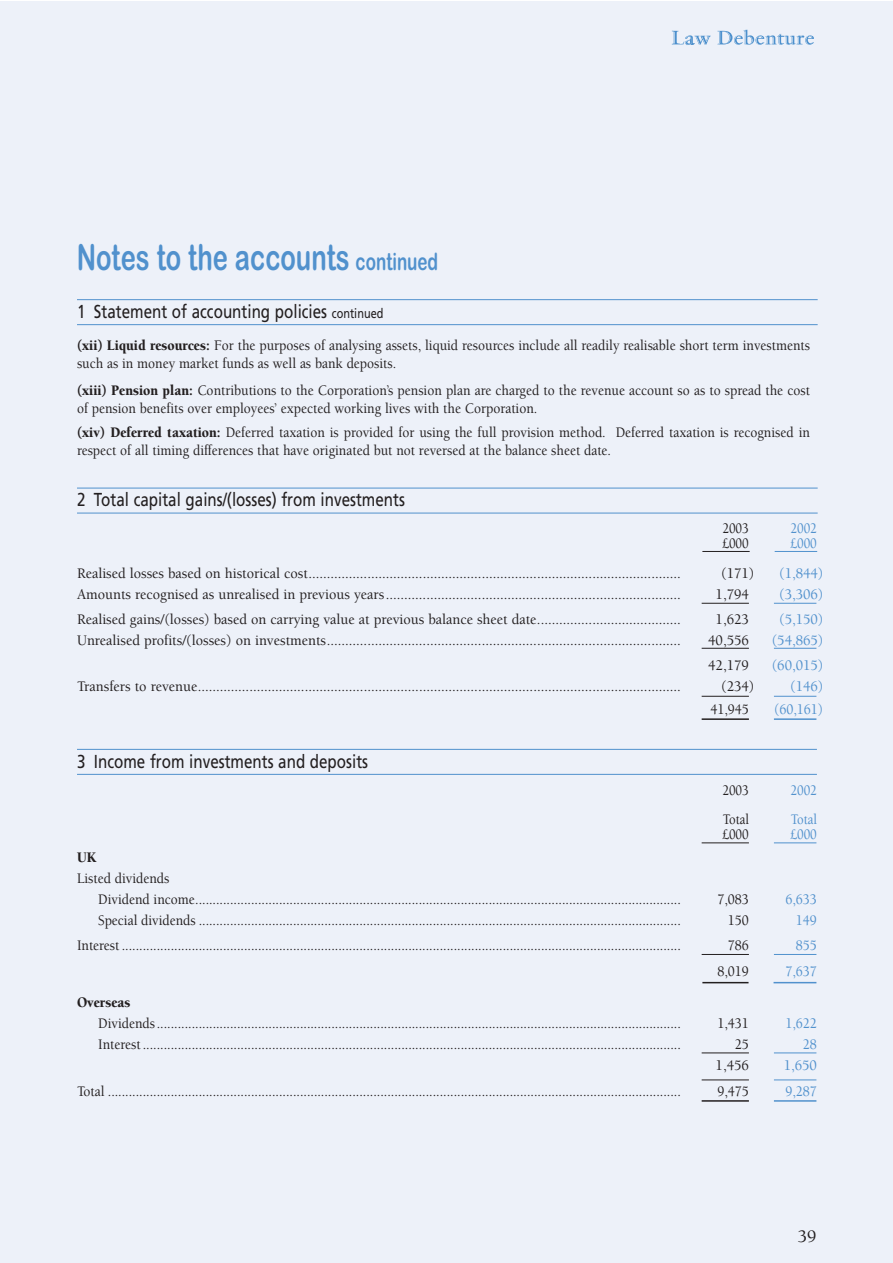
<style>
.page{position:relative;width:893px;height:1263px;background:#fff}
.page>*{position:absolute;margin:0;border:0;box-sizing:border-box;transform-origin:0 0}
.t1{font:36px "Arial Rounded MT Bold";color:#5191cd;scale:.71 1}
.t2{font:18.75px "Frutiger";color:#231f20;scale:.81 1}
.t3{font:500 18px "Berkeley";color:#231f20}
.t4{font:500 15px/18px "Berkeley";color:#231f20;scale:.9 1}
.t5{font:500 15px "Berkeley";color:#231f20;scale:.95 1}
.t6{font:500 15px "Berkeley";color:#5191cd;scale:.95 1}
.t7{font:500 15px "Berkeley";color:#5191cd;scale:.9 1}
.t8{font:500 15px "Berkeley";color:#231f20;scale:.85 1}
.t9{font:500 15px "Berkeley";color:#5191cd;scale:.85 1}
.t10{font:900 15px "Berkeley";color:#231f20;scale:.9 1}
.s1{font-size:24px}
.s2{font-size:13.5px}
.s3{font-weight:900}
</style>
<div class="page">
<div style="left:0;top:1px;width:892px;height:1262px;background:#edf1f9"></div>
<svg style="left:717px;top:30px;width:97px;height:15px"></svg>
<svg style="left:672px;top:31px;width:39px;height:14px"></svg>
<hr style="left:77px;top:299px;width:741px;height:1px;background:#5191cd">
<hr style="left:77px;top:324px;width:741px;height:1px;background:#5191cd">
<hr style="left:77px;top:488px;width:741px;height:1px;background:#5191cd">
<hr style="left:77px;top:513px;width:741px;height:1px;background:#5191cd">
<hr style="left:77px;top:749px;width:740px;height:1px;background:#5191cd">
<hr style="left:77px;top:774px;width:740px;height:1px;background:#5191cd">
<hr style="left:702px;top:603px;width:47px;height:1px;background:#231f20">
<hr style="left:774px;top:603px;width:42px;height:1px;background:#5191cd">
<hr style="left:702px;top:696px;width:47px;height:1px;background:#231f20">
<hr style="left:774px;top:696px;width:42px;height:1px;background:#5191cd">
<hr style="left:702px;top:648px;width:47px;height:1px;background:#231f20">
<hr style="left:774px;top:648px;width:42px;height:1px;background:#5191cd">
<hr style="left:702px;top:718px;width:47px;height:2px;background:#231f20">
<hr style="left:774px;top:718px;width:42px;height:2px;background:#5191cd">
<hr style="left:702px;top:842px;width:47px;height:1px;background:#231f20">
<hr style="left:774px;top:842px;width:42px;height:1px;background:#5191cd">
<hr style="left:702px;top:551px;width:48px;height:1px;background:#231f20">
<hr style="left:775px;top:551px;width:42px;height:1px;background:#5191cd">
<hr style="left:702px;top:1052px;width:47px;height:1px;background:#231f20">
<hr style="left:774px;top:1052px;width:42px;height:1px;background:#5191cd">
<hr style="left:702px;top:1079px;width:47px;height:1px;background:#231f20">
<hr style="left:774px;top:1079px;width:42px;height:1px;background:#5191cd">
<hr style="left:702px;top:1100px;width:47px;height:2px;background:#231f20">
<hr style="left:774px;top:1100px;width:42px;height:2px;background:#5191cd">
<hr style="left:702px;top:954px;width:47px;height:1px;background:#231f20">
<hr style="left:774px;top:954px;width:42px;height:1px;background:#5191cd">
<hr style="left:702px;top:982px;width:46px;height:1px;background:#231f20">
<hr style="left:773px;top:982px;width:43px;height:1px;background:#5191cd">
<h1 class="t1" style="left:77px;top:243px;width:510px">Notes to the accounts <span class="s1">continued</span></h1>
<p class="t2" style="left:77px;top:304px;width:380px">1 Statement of accounting policies <span class="s2">continued</span></p>
<p class="t4" style="left:77px;top:338px;width:816px"><span class="s3">(xii) Liquid resources:</span> For the purposes of analysing assets, liquid resources include all readily realisable short term investments such as in money market funds as well as bank deposits.</p>
<p class="t4" style="left:77px;top:383px;width:816px"><span class="s3">(xiii) Pension plan:</span> Contributions to the Corporation’s pension plan are charged to the revenue account so as to spread the cost of pension benefits over employees’ expected working lives with the Corporation.</p>
<p class="t4" style="left:77px;top:425px;width:816px"><span class="s3">(xiv) Deferred taxation:</span> Deferred taxation is provided for using the full provision method. Deferred taxation is recognised in respect of all timing differences that have originated but not reversed at the balance sheet date.</p>
<p class="t2" style="left:77px;top:492px;width:406px">2 Total capital gains/(losses) from investments</p>
<p class="t8" style="left:722px;top:523px;width:33px">2003</p>
<p class="t9" style="left:790px;top:523px;width:33px">2002</p>
<p class="t8" style="left:722px;top:538px;width:33px">£000</p>
<p class="t9" style="left:790px;top:538px;width:33px">£000</p>
<p class="t5" style="left:77px;top:567px;width:637px">Realised losses based on historical cost.....................................................................................................</p>
<p class="t5" style="left:721px;top:567px;width:37px">(171)</p>
<p class="t6" style="left:779px;top:567px;width:48px">(1,844)</p>
<p class="t5" style="left:77px;top:588px;width:637px">Amounts recognised as unrealised in previous years................................................................................</p>
<p class="t5" style="left:716px;top:588px;width:37px">1,794</p>
<p class="t6" style="left:779px;top:588px;width:48px">(3,306)</p>
<p class="t5" style="left:77px;top:613px;width:637px">Realised gains/(losses) based on carrying value at previous balance sheet date.......................................</p>
<p class="t5" style="left:716px;top:613px;width:37px">1,623</p>
<p class="t6" style="left:779px;top:613px;width:48px">(5,150)</p>
<p class="t5" style="left:77px;top:634px;width:637px">Unrealised profits/(losses) on investments................................................................................................</p>
<p class="t5" style="left:708px;top:634px;width:44px">40,556</p>
<p class="t6" style="left:772px;top:634px;width:56px">(54,865)</p>
<p class="t5" style="left:708px;top:660px;width:44px">42,179</p>
<p class="t6" style="left:772px;top:660px;width:56px">(60,015)</p>
<p class="t5" style="left:77px;top:681px;width:637px">Transfers to revenue...................................................................................................................................</p>
<p class="t5" style="left:721px;top:681px;width:37px">(234)</p>
<p class="t6" style="left:790px;top:681px;width:37px">(146)</p>
<p class="t4" style="left:710px;top:701px;width:44px">41,945</p>
<p class="t7" style="left:774px;top:703px;width:56px">(60,161)</p>
<p class="t2" style="left:77px;top:753px;width:361px">3 Income from investments and deposits</p>
<p class="t8" style="left:722px;top:784px;width:33px">2003</p>
<p class="t9" style="left:790px;top:784px;width:33px">2002</p>
<p class="t8" style="left:723px;top:813px;width:32px">Total</p>
<p class="t9" style="left:791px;top:813px;width:32px">Total</p>
<p class="t8" style="left:722px;top:828px;width:33px">£000</p>
<p class="t9" style="left:790px;top:828px;width:33px">£000</p>
<p class="t10" style="left:77px;top:851px;width:23px">UK</p>
<p class="t4" style="left:98px;top:869px;width:649px;line-height:21px;text-indent:-21px">Listed dividends<br>Dividend income...........................................................................................................................................</p>
<p class="t4" style="left:717px;top:892px;width:37px">7,083</p>
<p class="t7" style="left:785px;top:893px;width:37px">6,633</p>
<p class="t4" style="left:98px;top:913px;width:649px">Special dividends ..........................................................................................................................................</p>
<p class="t4" style="left:728px;top:913px;width:25px">150</p>
<p class="t7" style="left:796px;top:914px;width:25px">149</p>
<p class="t4" style="left:77px;top:938px;width:672px">Interest ................................................................................................................................................................</p>
<p class="t4" style="left:728px;top:938px;width:25px">786</p>
<p class="t7" style="left:796px;top:940px;width:25px">855</p>
<p class="t4" style="left:717px;top:963px;width:37px">8,019</p>
<p class="t7" style="left:785px;top:965px;width:37px">7,637</p>
<p class="t10" style="left:77px;top:997px;width:61px">Overseas</p>
<p class="t4" style="left:98px;top:1016px;width:649px">Dividends......................................................................................................................................................</p>
<p class="t4" style="left:717px;top:1016px;width:37px">1,431</p>
<p class="t7" style="left:785px;top:1018px;width:37px">1,622</p>
<p class="t4" style="left:98px;top:1037px;width:649px">Interest ..........................................................................................................................................................</p>
<p class="t4" style="left:735px;top:1037px;width:17px">25</p>
<p class="t7" style="left:803px;top:1039px;width:17px">28</p>
<p class="t5" style="left:716px;top:1060px;width:37px">1,456</p>
<p class="t6" style="left:784px;top:1060px;width:37px">1,650</p>
<p class="t4" style="left:77px;top:1083px;width:672px">Total ....................................................................................................................................................................</p>
<p class="t4" style="left:717px;top:1083px;width:37px">9,475</p>
<p class="t7" style="left:785px;top:1085px;width:37px">9,287</p>
<p class="t3" style="left:798px;top:1229px;width:20px">39</p>
</div>
